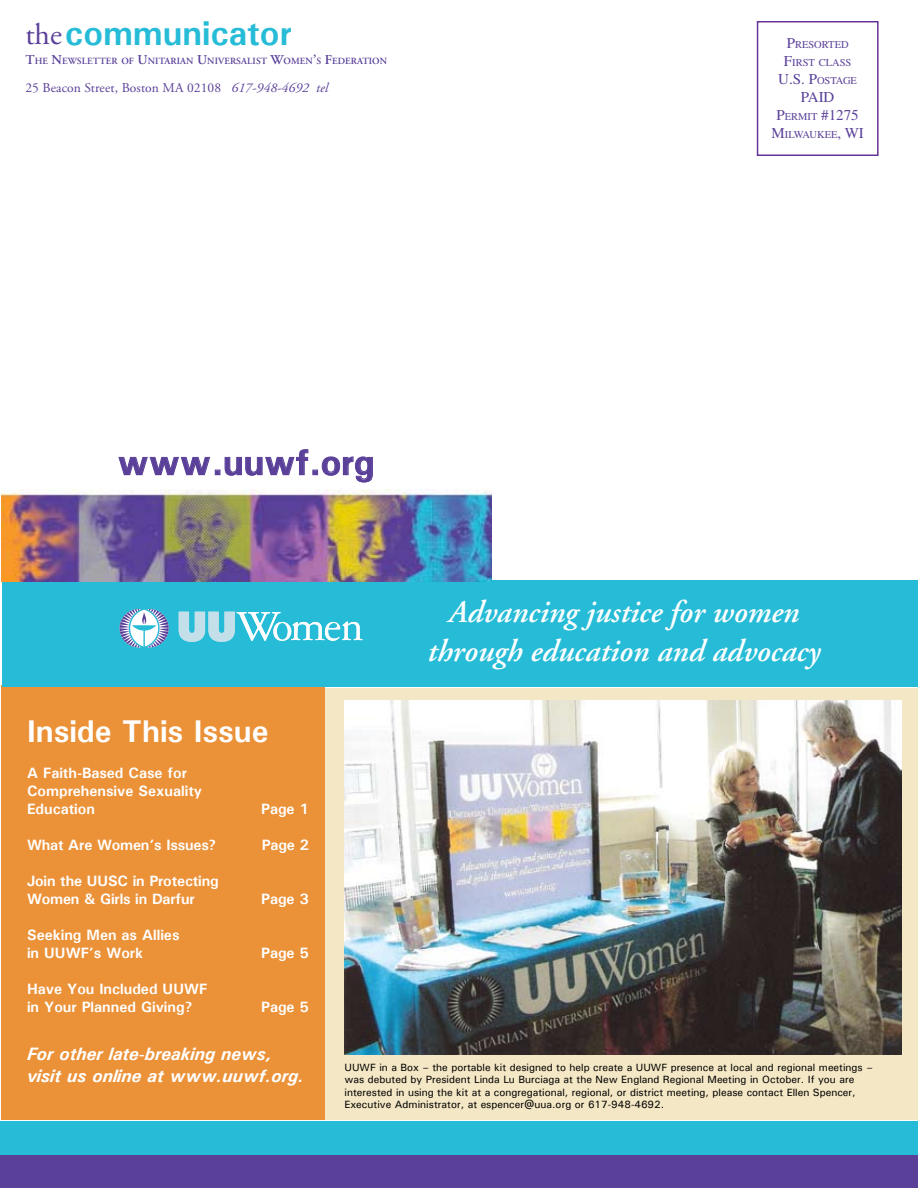
<style>
.page{position:relative;width:918px;height:1188px;background:#fff}
.page>*{position:absolute;margin:0;border:0;box-sizing:border-box;transform-origin:0 0}
.t1{font:700 36px "Univers";color:#5a4099}
.t2{font:700 34.5px "Univers";color:#26bcd7}
.t3{font:italic 600 31.5px/39px "Adobe Garamond";color:#fff;text-align:center}
.t4{font:700 31.5px "Univers";color:#fff}
.t5{font:italic 700 18px/21.6px "Univers";color:#fff}
.t6{font:700 15px/18px "Univers";color:#fff}
.t7{font:15px/18px "Times";color:#5a4099}
.t8{font:13.5px "Adobe Garamond";letter-spacing:.005em;color:#5a4099}
.t9{font:500 10.5px/12.6px "Univers";color:#000}
.t10{font:10.5px/18px "Times";color:#5a4099;text-align:center}
.t11{font:10.5px "Times";letter-spacing:-.03em;color:#5a4099}
.t12{font:600 9.45px "Adobe Garamond";letter-spacing:.01em;color:#5a4099}
.s1{font-family:"Adobe Garamond";font-weight:400;font-size:30px;color:#5a4099}
.s2{font-size:13.5px}
.s3{font-style:italic}
.s4{font-size:15px}
.s5{font-size:10.5px}
</style>
<div class="page">
<div style="left:326px;top:688px;width:592px;height:432px;background:#f4e7c5"></div>
<div style="left:0;top:1154px;width:918px;height:34px;background:#5a4099"></div>
<div style="left:0;top:1121px;width:918px;height:34px;background:#26bcd7"></div>
<div style="left:2px;top:686px;width:324px;height:434px;background:#eb9137"></div>
<div style="left:2px;top:580px;width:916px;height:107px;background:#26bcd7"></div>
<svg style="left:179px;top:612px;width:184px;height:30px"></svg>
<svg style="left:120px;top:609px;width:49px;height:38px"></svg>
<img style="left:2px;top:489px;width:490px;height:93px">
<svg style="left:118px;top:449px;width:255px;height:34px"></svg>
<div style="left:757px;top:21px;width:122px;height:135px;border:2px solid #639"></div>
<img style="left:345px;top:701px;width:557px;height:353px">
<h2 class="t2" style="left:25px;top:11px;width:268px"><span class="s1">the</span>communicator</h2>
<p class="t12" style="left:25px;top:56px;width:363px"><span class="s2">T</span>HE <span class="s2">N</span>EWSLETTER OF <span class="s2">U</span>NITARIAN <span class="s2">U</span>NIVERSALIST <span class="s2">W</span>OMEN<span class="s2">’</span>S <span class="s2">F</span>EDERATION</p>
<p class="t8" style="left:25px;top:81px;width:304px">25 Beacon Street, Boston MA 02108 <span class="s3">617-948-4692 tel</span></p>
<p class="t10" style="left:778px;top:36px;width:80px"><span class="s4">P</span>RESORTED<br><span class="s4">F</span>IRST CLASS<br><span class="s4">U.S. P</span>OSTAGE</p>
<h3 class="t7" style="left:777px;top:88px;width:84px;text-indent:24px">PAID<br>P<span class="s5">ERMIT</span> #1275</h3>
<p class="t11" style="left:772px;top:129px;width:84px"><span class="s4">M</span>ILWAUKEE<span class="s4">, WI</span></p>
<h1 class="t1" style="left:118px;top:439px;width:259px">www.uuwf.org</h1>
<h3 class="t4" style="left:27px;top:711px;width:243px">Inside This Issue</h3>
<h3 class="t6" style="left:27px;top:763px;width:177px">A Faith-Based Case for<br>Comprehensive Sexuality<br>Education</h3>
<h3 class="t6" style="left:261px;top:799px;width:49px">Page 1</h3>
<h3 class="t6" style="left:27px;top:835px;width:191px">What Are Women’s Issues?</h3>
<h3 class="t6" style="left:262px;top:835px;width:49px">Page 2</h3>
<h3 class="t6" style="left:27px;top:871px;width:193px">Join the UUSC in Protecting<br>Women &amp; Girls in Darfur</h3>
<h3 class="t6" style="left:261px;top:889px;width:49px">Page 3</h3>
<h3 class="t6" style="left:27px;top:925px;width:154px">Seeking Men as Allies in UUWF’s Work</h3>
<h3 class="t6" style="left:261px;top:943px;width:49px">Page 5</h3>
<h3 class="t3" style="left:427px;top:594px;width:395px">Advancing justice for women through education and advocacy</h3>
<h3 class="t6" style="left:27px;top:979px;width:182px">Have You Included UUWF in Your Planned Giving?</h3>
<h3 class="t6" style="left:261px;top:997px;width:49px">Page 5</h3>
<h3 class="t5" style="left:27px;top:1043px;width:279px">For other late-breaking news, visit us online at www.uuwf.org.</h3>
<p class="t9" style="left:345px;top:1060px;width:530px">UUWF in a Box – the portable kit designed to help create a UUWF presence at local and regional meetings – was debuted by President Linda Lu Burciaga at the New England Regional Meeting in October. If you are interested in using the kit at a congregational, regional, or district meeting, please contact Ellen Spencer, Executive Administrator, at espencer@uua.org or 617-948-4692.</p>
</div>
